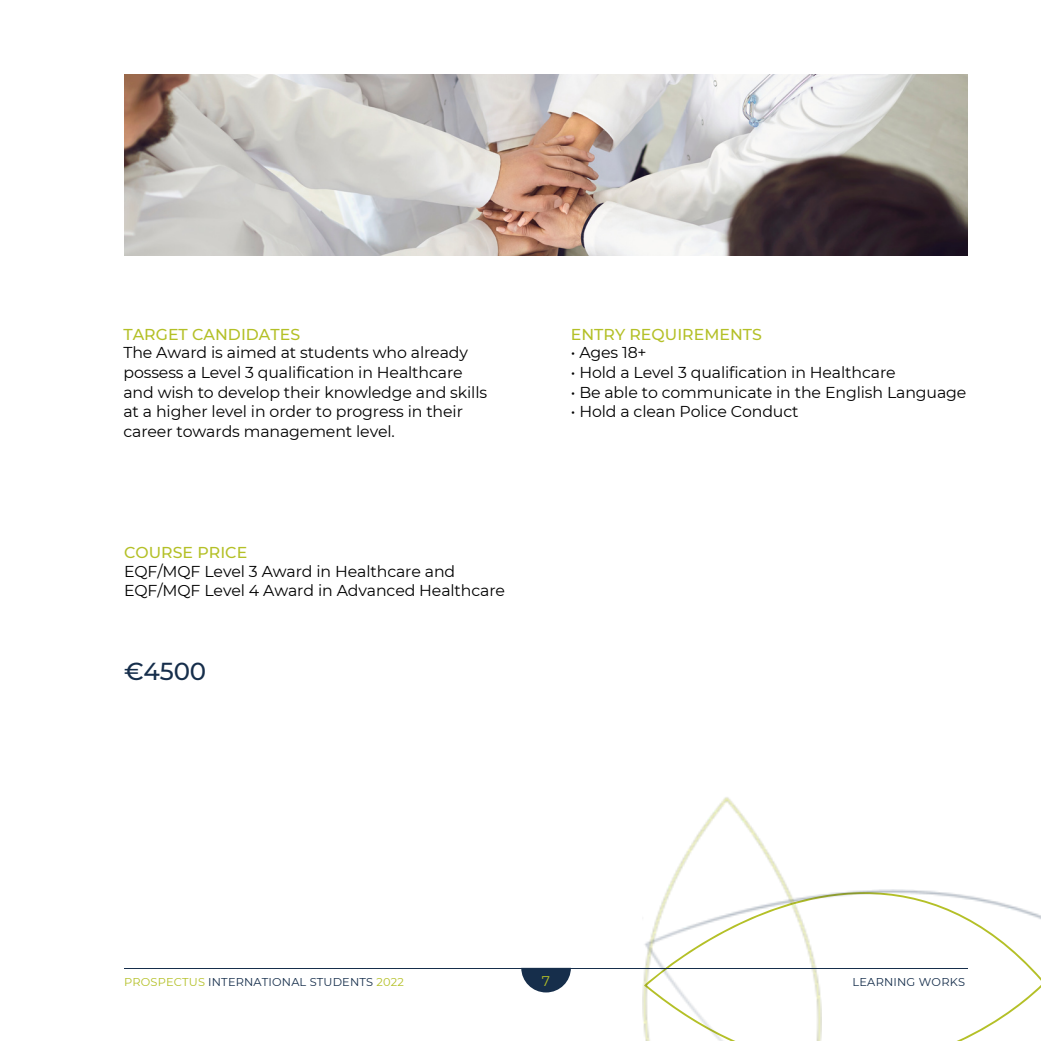
<style>
.page{position:relative;width:1041px;height:1041px;background:#fff}
.page>*{position:absolute;margin:0;border:0;box-sizing:border-box;transform-origin:0 0}
.t1{font:500 24.5px "Montserrat";color:#162e4b}
.t2{font:15.75px/19.8px "Montserrat";letter-spacing:-.01em;color:#000}
.t3{font:500 15.75px "Montserrat";color:#b4c027}
.t4{font:14px "Montserrat";color:#b4c027}
.t5{font:11.38px "Montserrat";letter-spacing:.015em;color:#162e4b}
.s1{color:#b4c027}
</style>
<div class="page">
<img style="left:124px;top:74px;width:844px;height:182px">
<img style="left:821px;top:889px;width:220px;height:152px">
<img style="left:643px;top:797px;width:178px;height:244px">
<hr style="left:124px;top:968px;width:844px;height:1px;background:#162e4b">
<svg style="left:521px;top:969px;width:50px;height:23px"></svg>
<p class="t3" style="left:123px;top:324px;width:178px">TARGET CANDIDATES</p>
<p class="t2" style="left:123px;top:343px;width:365px">The Award is aimed at students who already possess a Level 3 qualification in Healthcare and wish to develop their knowledge and skills at a higher level in order to progress in their career towards management level.</p>
<p class="t3" style="left:124px;top:543px;width:125px">COURSE PRICE</p>
<p class="t2" style="left:124px;top:561px;width:382px">EQF/MQF Level 3 Award in Healthcare and<br>EQF/MQF Level 4 Award in Advanced Healthcare</p>
<h1 class="t1" style="left:124px;top:656px;width:84px">€4500</h1>
<p class="t3" style="left:571px;top:324px;width:193px">ENTRY REQUIREMENTS</p>
<p class="t2" style="left:571px;top:343px;width:77px">• Ages 18+</p>
<p class="t2" style="left:571px;top:362px;width:326px">• Hold a Level 3 qualification in Healthcare</p>
<p class="t2" style="left:571px;top:382px;width:397px">• Be able to communicate in the English Language</p>
<p class="t2" style="left:571px;top:402px;width:229px">• Hold a clean Police Conduct</p>
<p class="t5" style="left:124px;top:975px;width:281px"><span class="s1">PROSPECTUS</span> INTERNATIONAL STUDENTS <span class="s1">2022</span></p>
<p class="t4" style="left:542px;top:972px;width:10px">7</p>
<p class="t5" style="left:852px;top:975px;width:114px">LEARNING WORKS</p>
</div>
